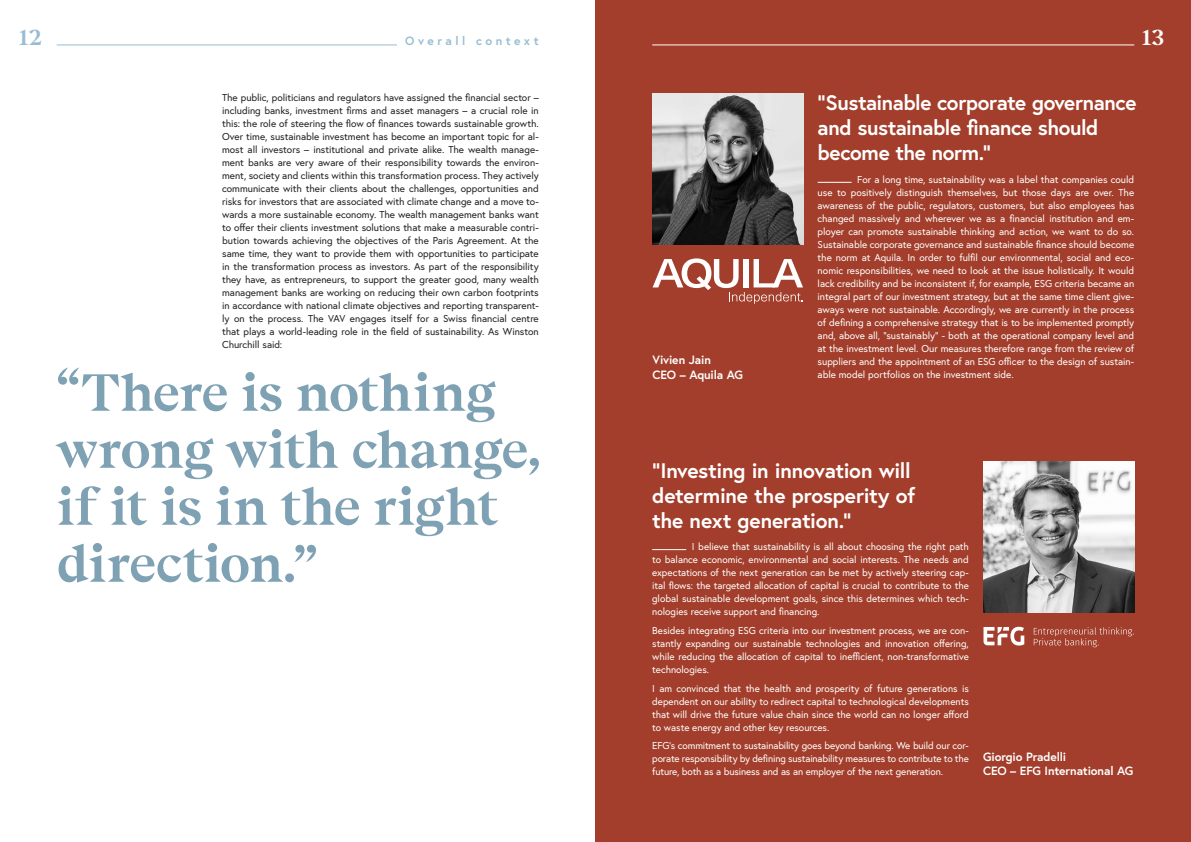
<style>
.page{position:relative;width:1191px;height:842px;background:#fff}
.page>*{position:absolute;margin:0;border:0;box-sizing:border-box;transform-origin:0 0}
.t1{font:600 52px/57px "Beirut Display";letter-spacing:-.015em;color:#7fa1b4}
.t2{font:600 22px "Beirut Display";color:#98bdd2}
.t3{font:600 22px "Beirut Display";color:#fff}
.t4{font:700 21px/25.2px "Europa";letter-spacing:-.015em;color:#fff}
.t5{font:700 12px/14.4px "Europa";letter-spacing:-.015em;color:#fff}
.t6{font:700 12px "Europa";letter-spacing:.285em;color:#98bdd2}
.t7{font:10px/13px "Europa";letter-spacing:-.005em;color:#fff;text-align:justify}
.t8{font:10px/13px "Europa";letter-spacing:-.005em;color:#231f20;text-align:justify}
</style>
<div class="page">
<div style="left:595px;top:0;width:596px;height:842px;background:#a23e2b"></div>
<hr style="left:57px;top:45px;width:340px;height:1px;background:#98bdd2">
<hr style="left:652px;top:45px;width:482px;height:1px;background:#fff">
<img style="left:652px;top:94px;width:151px;height:151px">
<hr style="left:817px;top:182px;width:34px;height:1px;background:#fff">
<hr style="left:652px;top:549px;width:34px;height:1px;background:#fff">
<svg style="left:652px;top:258px;width:151px;height:46px"></svg>
<img style="left:983px;top:461px;width:151px;height:152px">
<svg style="left:1033px;top:627px;width:100px;height:20px"></svg>
<svg style="left:983px;top:627px;width:41px;height:18px"></svg>
<h2 class="t2" style="left:18px;top:24px;width:25px">12</h2>
<h2 class="t3" style="left:1141px;top:24px;width:24px">13</h2>
<p class="t6" style="left:405px;top:33px;width:135px">Overall context</p>
<p class="t8" style="left:222px;top:91px;width:318px">The public, politicians and regulators have assigned the financial sector – including banks, investment firms and asset managers – a crucial role in this: the role of steering the flow of finances towards sustainable growth.<br>Over time, sustainable investment has become an important topic for al&shy;most all investors – institutional and private alike. The wealth manage&shy;ment banks are very aware of their responsibility towards the environ&shy;ment, society and clients within this transformation process. They actively communicate with their clients about the challenges, opportunities and risks for investors that are associated with climate change and a move to&shy;wards a more sustainable economy. The wealth management banks want to offer their clients investment solutions that make a measurable contri&shy;bution towards achieving the objectives of the Paris Agreement. At the same time, they want to provide them with opportunities to participate in the transformation process as investors. As part of the responsibility they have, as entrepreneurs, to support the greater good, many wealth management banks are working on reducing their own carbon footprints in accordance with national climate objectives and reporting transparent&shy;ly on the process. The VAV engages itself for a Swiss financial centre that plays a world-leading role in the field of sustainability. As Winston Churchill said:</p>
<h1 class="t1" style="left:57px;top:368px;width:486px">“There is nothing wrong with change, if it is in the right direction.”</h1>
<p class="t5" style="left:652px;top:352px;width:92px">Vivien Jain<br>CEO – Aquila AG</p>
<h3 class="t4" style="left:817px;top:89px;width:320px">“Sustainable corporate governance and sustainable finance should become the norm.”</h3>
<p class="t7" style="left:817px;top:173px;width:318px;text-indent:40px">For a long time, sustainability was a label that companies could use to positively distinguish themselves, but those days are over. The awareness of the public, regulators, customers, but also employees has changed massively and wherever we as a financial institution and em&shy;ployer can promote sustainable thinking and action, we want to do so.<br>Sustainable corporate governance and sustainable finance should become the norm at Aquila. In order to fulfil our environmental, social and eco&shy;nomic responsibilities, we need to look at the issue holistically. It would lack credibility and be inconsistent if, for example, ESG criteria became an integral part of our investment strategy, but at the same time client give&shy;aways were not sustainable. Accordingly, we are currently in the process of defining a comprehensive strategy that is to be implemented promptly and, above all, “sustainably“ - both at the operational company level and at the investment level. Our measures therefore range from the review of suppliers and the appointment of an ESG officer to the design of sustain&shy;able model portfolios on the investment side.</p>
<h3 class="t4" style="left:652px;top:457px;width:264px">“Investing in innovation will determine the prosperity of the next generation.”</h3>
<p class="t7" style="left:652px;top:540px;width:318px;text-indent:40px">I believe that sustainability is all about choosing the right path to balance economic, environmental and social interests. The needs and expectations of the next generation can be met by actively steering cap&shy;ital flows: the targeted allocation of capital is crucial to contribute to the global sustainable development goals, since this determines which tech&shy;nologies receive support and financing.</p>
<p class="t7" style="left:652px;top:624px;width:318px">Besides integrating ESG criteria into our investment process, we are con&shy;stantly expanding our sustainable technologies and innovation offering, while reducing the allocation of capital to inefficient, non-transformative technologies.</p>
<p class="t7" style="left:652px;top:681px;width:318px">I am convinced that the health and prosperity of future generations is dependent on our ability to redirect capital to technological developments that will drive the future value chain since the world can no longer afford to waste energy and other key resources.</p>
<p class="t7" style="left:652px;top:739px;width:318px">EFG’s commitment to sustainability goes beyond banking. We build our cor&shy;porate responsibility by defining sustainability measures to contribute to the future, both as a business and as an employer of the next generation.</p>
<p class="t5" style="left:983px;top:749px;width:152px">Giorgio Pradelli<br>CEO – EFG International AG</p>
</div>
